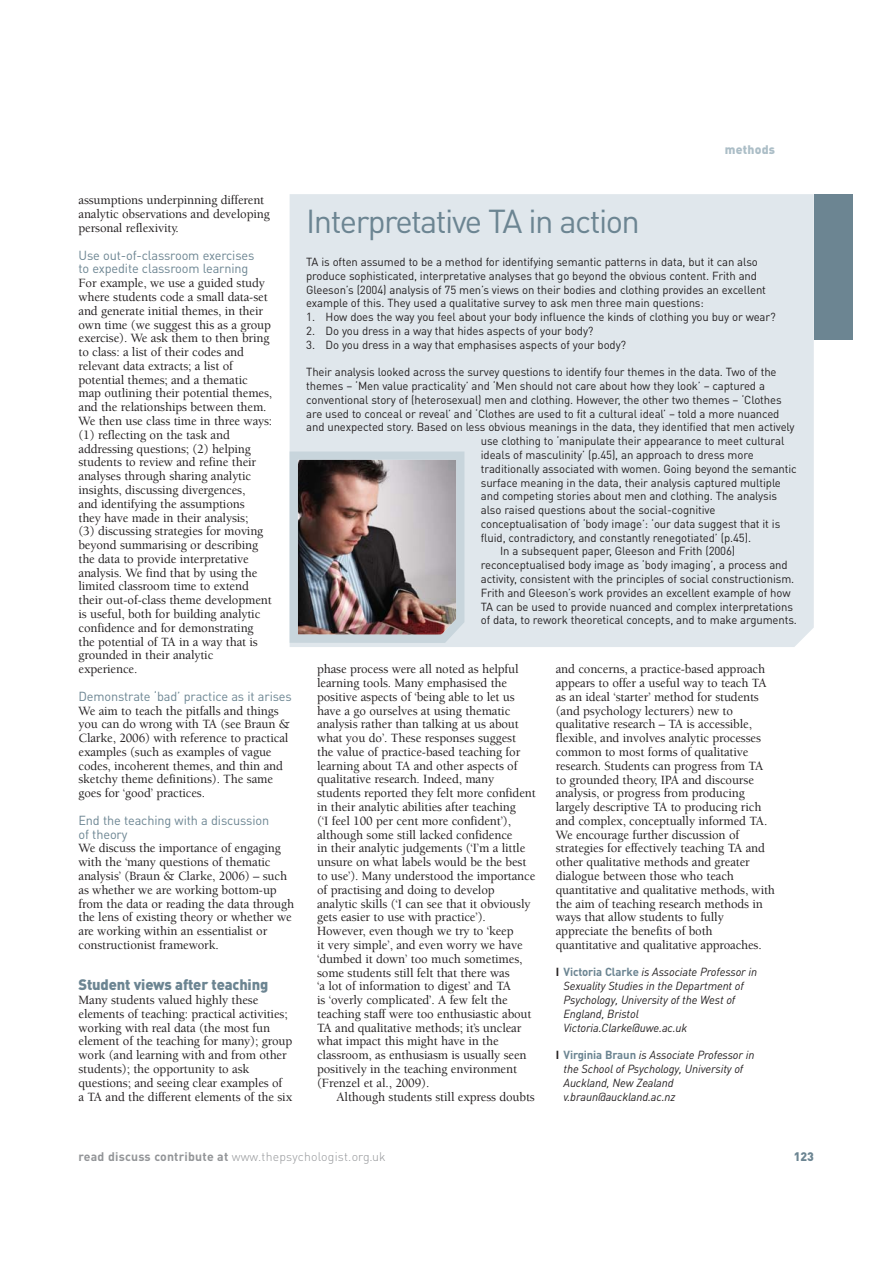
<style>
.page{position:relative;width:893px;height:1263px;background:#fff}
.page>*{position:absolute;margin:0;border:0;box-sizing:border-box;transform-origin:0 0}
.t1{font:32.7px "DIN Pro";letter-spacing:-.045em;color:#6c8592}
.t2{font:900 15px "DIN Pro";letter-spacing:-.01em;color:#6c8592}
.t3{font:500 12.9px/13.8px "Berkeley Std";letter-spacing:-.01em;color:#231f20}
.t4{font:12.9px/13.8px "DIN Pro";letter-spacing:-.01em;color:#6c8592}
.t5{font:300 12.3px "DIN Pro";letter-spacing:.015em;color:#939598}
.t6{font:900 12.3px "DIN Pro";letter-spacing:.015em;color:#acbec7}
.t7{font:900 12.3px "DIN Pro";color:#6c8592}
.t8{font:11.55px/13.8px "DIN Pro";letter-spacing:-.01em;color:#231f20}
.t9{font:italic 11.55px/13.8px "DIN Pro";letter-spacing:-.01em;color:#231f20}
.s1{font-weight:700;font-style:normal}
.s2{font-weight:700;font-style:normal;color:#6c8592}
.s3{font-weight:700}
</style>
<div class="page">
<div style="left:814px;top:194px;width:38px;height:146px;background:#6c8592"></div>
<div style="left:290px;top:194px;width:524px;height:453px;background:#e0e7ec"></div>
<img style="left:290px;top:452px;width:174px;height:191px">
<p class="t6" style="left:725px;top:145px;width:52px">methods</p>
<p class="t3" style="left:78px;top:195px;width:193px">assumptions underpinning different analytic observations and developing personal reflexivity.</p>
<p class="t4" style="left:78px;top:250px;width:177px">Use out-of-classroom exercises to expedite classroom learning</p>
<p class="t3" style="left:78px;top:277px;width:195px">For example, we use a guided study where students code a small data-set and generate initial themes, in their own time (we suggest this as a group exercise). We ask them to then bring to class: a list of their codes and relevant data extracts; a list of potential themes; and a thematic map outlining their potential themes, and the relationships between them.<br>We then use class time in three ways: (1) reflecting on the task and addressing questions; (2) helping students to review and refine their analyses through sharing analytic insights, discussing divergences,<br>and identifying the assumptions<br>they have made in their analysis;<br>(3) discussing strategies for moving beyond summarising or describing the data to provide interpretative analysis. We find that by using the limited classroom time to extend their out-of-class theme development is useful, both for building analytic confidence and for demonstrating the potential of TA in a way that is grounded in their analytic experience.</p>
<p class="t4" style="left:78px;top:691px;width:215px">Demonstrate ‘bad’ practice as it arises</p>
<p class="t3" style="left:78px;top:705px;width:213px">We aim to teach the pitfalls and things you can do wrong with TA (see Braun &amp; Clarke, 2006) with reference to practical examples (such as examples of vague codes, incoherent themes, and thin and sketchy theme definitions). The same goes for ‘good’ practices.</p>
<p class="t4" style="left:78px;top:815px;width:192px">End the teaching with a discussion of theory</p>
<p class="t3" style="left:78px;top:843px;width:217px">We discuss the importance of engaging with the ‘many questions of thematic analysis’ (Braun &amp; Clarke, 2006) – such as whether we are working bottom-up from the data or reading the data through the lens of existing theory or whether we are working within an essentialist or constructionist framework.</p>
<p class="t2" style="left:78px;top:980px;width:191px">Student views after teaching</p>
<p class="t3" style="left:78px;top:994px;width:215px">Many students valued highly these elements of teaching: practical activities; working with real data (the most fun element of the teaching for many); group work (and learning with and from other students); the opportunity to ask questions; and seeing clear examples of<br>a TA and the different elements of the six</p>
<h1 class="t1" style="left:306px;top:210px;width:335px">Interpretative TA in action</h1>
<p class="t8" style="left:306px;top:256px;width:461px">TA is often assumed to be a method for identifying semantic patterns in data, but it can also produce sophisticated, interpretative analyses that go beyond the obvious content. Frith and Gleeson’s (2004) analysis of 75 men’s views on their bodies and clothing provides an excellent example of this. They used a qualitative survey to ask men three main questions:</p>
<p class="t8" style="left:306px;top:311px;width:471px">1. How does the way you feel about your body influence the kinds of clothing you buy or wear?</p>
<p class="t8" style="left:306px;top:325px;width:289px">2. Do you dress in a way that hides aspects of your body?</p>
<p class="t8" style="left:306px;top:339px;width:322px">3. Do you dress in a way that emphasises aspects of your body?</p>
<p class="t8" style="left:306px;top:367px;width:472px">Their analysis looked across the survey questions to identify four themes in the data. Two of the</p>
<p class="t8" style="left:306px;top:380px;width:460px">themes – ‘Men value practicality’ and ‘Men should not care about how they look’ – captured a</p>
<p class="t8" style="left:306px;top:394px;width:477px">conventional story of (heterosexual) men and clothing. However, the other two themes – ‘Clothes</p>
<p class="t8" style="left:306px;top:408px;width:475px">are used to conceal or reveal’ and ‘Clothes are used to fit a cultural ideal’ – told a more nuanced</p>
<p class="t8" style="left:306px;top:422px;width:490px">and unexpected story. Based on less obvious meanings in the data, they identified that men actively</p>
<p class="t8" style="left:481px;top:435px;width:305px">use clothing to ‘manipulate their appearance to meet cultural</p>
<p class="t8" style="left:481px;top:449px;width:274px">ideals of masculinity’ (p.45), an approach to dress more</p>
<p class="t8" style="left:481px;top:463px;width:317px">traditionally associated with women. Going beyond the semantic</p>
<p class="t8" style="left:481px;top:477px;width:302px">surface meaning in the data, their analysis captured multiple</p>
<p class="t8" style="left:481px;top:491px;width:298px">and competing stories about men and clothing. The analysis</p>
<p class="t8" style="left:481px;top:504px;width:236px">also raised questions about the social-cognitive</p>
<p class="t8" style="left:481px;top:518px;width:301px">conceptualisation of ‘body image’: ‘our data suggest that it is</p>
<p class="t8" style="left:481px;top:532px;width:272px">fluid, contradictory, and constantly renegotiated’ (p.45).</p>
<p class="t8" style="left:500px;top:546px;width:237px">In a subsequent paper, Gleeson and Frith (2006)</p>
<p class="t8" style="left:481px;top:560px;width:308px">reconceptualised body image as ‘body imaging’, a process and</p>
<p class="t8" style="left:481px;top:573px;width:315px">activity, consistent with the principles of social constructionism.</p>
<p class="t8" style="left:481px;top:587px;width:311px">Frith and Gleeson’s work provides an excellent example of how</p>
<p class="t8" style="left:481px;top:601px;width:314px">TA can be used to provide nuanced and complex interpretations</p>
<p class="t8" style="left:481px;top:615px;width:318px">of data, to rework theoretical concepts, and to make arguments.</p>
<p class="t3" style="left:317px;top:663px;width:220px">phase process were all noted as helpful learning tools. Many emphasised the positive aspects of ‘being able to let us have a go ourselves at using thematic analysis rather than talking at us about what you do’. These responses suggest the value of practice-based teaching for learning about TA and other aspects of qualitative research. Indeed, many students reported they felt more confident in their analytic abilities after teaching<br>(‘I feel 100 per cent more confident’), although some still lacked confidence<br>in their analytic judgements (‘I’m a little unsure on what labels would be the best to use’). Many understood the importance of practising and doing to develop analytic skills (‘I can see that it obviously gets easier to use with practice’).<br>However, even though we try to ‘keep<br>it very simple’, and even worry we have ‘dumbed it down’ too much sometimes, some students still felt that there was<br>‘a lot of information to digest’ and TA<br>is ‘overly complicated’. A few felt the teaching staff were too enthusiastic about TA and qualitative methods; it’s unclear what impact this might have in the classroom, as enthusiasm is usually seen positively in the teaching environment (Frenzel et al., 2009).</p>
<p class="t3" style="left:336px;top:1091px;width:200px">Although students still express doubts</p>
<p class="t3" style="left:556px;top:663px;width:221px">and concerns, a practice-based approach appears to offer a useful way to teach TA as an ideal ‘starter’ method for students (and psychology lecturers) new to qualitative research – TA is accessible, flexible, and involves analytic processes common to most forms of qualitative research. Students can progress from TA to grounded theory, IPA and discourse analysis, or progress from producing largely descriptive TA to producing rich and complex, conceptually informed TA.<br>We encourage further discussion of strategies for effectively teaching TA and other qualitative methods and greater dialogue between those who teach quantitative and qualitative methods, with the aim of teaching research methods in ways that allow students to fully appreciate the benefits of both quantitative and qualitative approaches.</p>
<p class="t9" style="left:563px;top:967px;width:195px;text-indent:-8px"><span class="s1">I</span> <span class="s2">Victoria Clarke</span> is Associate Professor in Sexuality Studies in the Department of Psychology, University of the West of England, Bristol Victoria.Clarke@uwe.ac.uk</p>
<p class="t9" style="left:563px;top:1050px;width:192px;text-indent:-8px"><span class="s1">I</span> <span class="s2">Virginia Braun</span> is Associate Professor in the School of Psychology, University of<br>Auckland, New Zealand v.braun@auckland.ac.nz</p>
<p class="t5" style="left:78px;top:1152px;width:309px"><span class="s3">read discuss contribute at</span> www.thepsychologist.org.uk</p>
<p class="t7" style="left:794px;top:1152px;width:21px">123</p>
</div>
